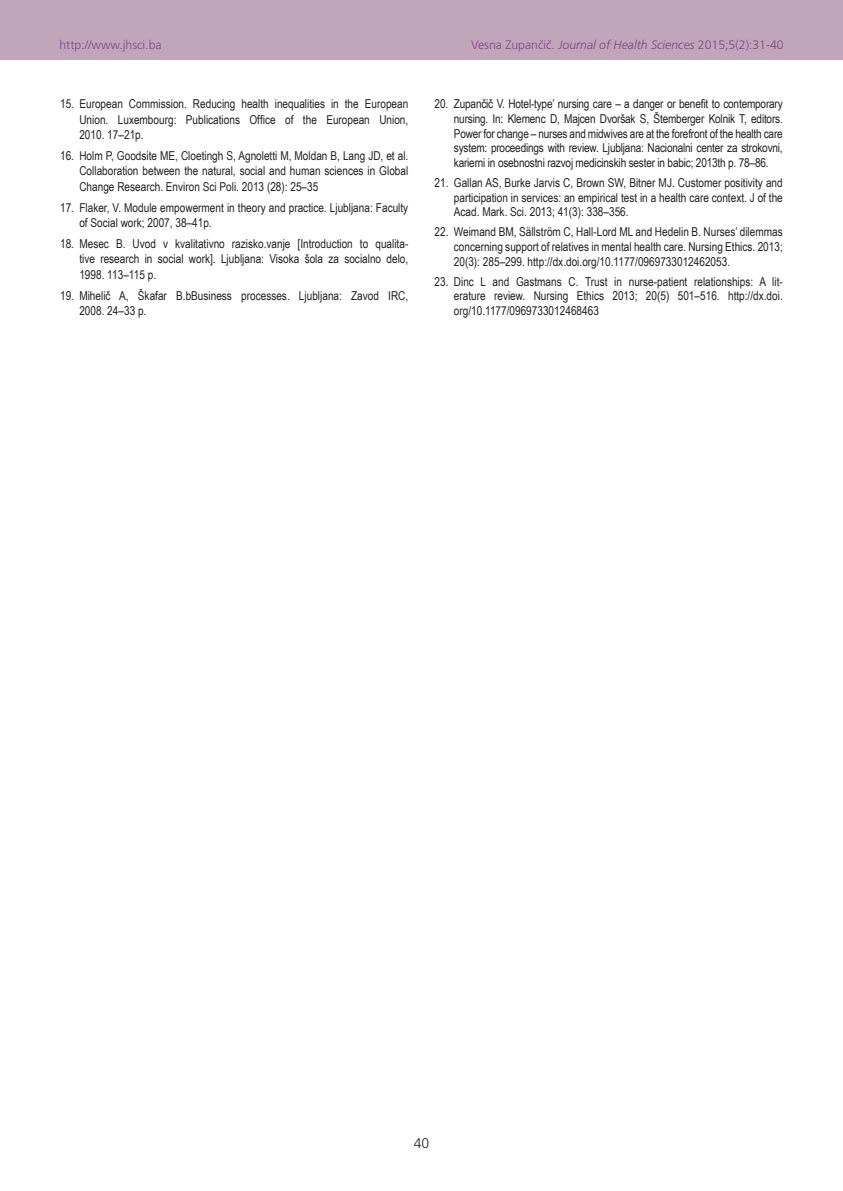
<style>
.page{position:relative;width:843px;height:1191px;background:#fff}
.page>*{position:absolute;margin:0;border:0;box-sizing:border-box;transform-origin:0 0}
.t1{font:300 14px "Frutiger CE";color:#231f20}
.REF{font:12.25px/14.7px "Arial Narrow";color:#231f20;text-align:justify}
.t2{font:300 12.25px "Frutiger CE";color:#82467e}
.s1{font-style:italic}
</style>
<div class="page">
<div style="left:0;top:0;width:843px;height:60px;background:#c0a5bb"></div>
<p class="t2" style="left:60px;top:37px;width:104px">http://www.jhsci.ba</p>
<p class="t2" style="left:471px;top:37px;width:314px">Vesna Zupančič. <span class="s1">Journal of Health Sciences</span> 2015;5(2):31-40</p>
<p class="REF" style="left:79px;top:96px;width:330px;line-height:15.6px;text-indent:-19px">15. European Commission. Reducing health inequalities in the European Union. Luxembourg: Publications Office of the European Union, 2010. 17–21p.</p>
<p class="REF" style="left:79px;top:147px;width:330px;line-height:15.4px;text-indent:-19px">16. Holm P, Goodsite ME, Cloetingh S, Agnoletti M, Moldan B, Lang JD, et al.<br>Collaboration between the natural, social and human sciences in Global Change Research. Environ Sci Poli. 2013 (28): 25–35</p>
<p class="REF" style="left:79px;top:199px;width:330px;line-height:15.4px;text-indent:-19px">17. Flaker, V. Module empowerment in theory and practice. Ljubljana: Faculty of Social work; 2007, 38–41p.</p>
<p class="REF" style="left:79px;top:235px;width:330px;line-height:15.4px;text-indent:-19px">18. Mesec B. Uvod v kvalitativno razisko.vanje [Introduction to qualita‑ tive research in social work]. Ljubljana: Visoka šola za socialno delo, 1998. 113–115 p.</p>
<p class="REF" style="left:79px;top:287px;width:330px;line-height:15.4px;text-indent:-19px">19. Mihelič A, Škafar B.bBusiness processes. Ljubljana: Zavod IRC,<br>2008. 24–33 p.</p>
<p class="REF" style="left:454px;top:96px;width:330px;text-indent:-19px">20. Zupančič V. Hotel-type’ nursing care – a danger or benefit to contemporary nursing. In: Klemenc D, Majcen Dvoršak S, Štemberger Kolnik T, editors.<br>Power for change – nurses and midwives are at the forefront of the health care system: proceedings with review. Ljubljana: Nacionalni center za strokovni, karierni in osebnostni razvoj medicinskih sester in babic; 2013th p. 78–86.</p>
<p class="REF" style="left:454px;top:175px;width:330px;text-indent:-19px">21. Gallan AS, Burke Jarvis C, Brown SW, Bitner MJ. Customer positivity and participation in services: an empirical test in a health care context. J of the Acad. Mark. Sci. 2013; 41(3): 338–356.</p>
<p class="REF" style="left:454px;top:224px;width:330px;text-indent:-19px">22. Weimand BM, Sällström C, Hall-Lord ML and Hedelin B. Nurses’ dilemmas concerning support of relatives in mental health care. Nursing Ethics. 2013; 20(3): 285–299. http://dx.doi.org/10.1177/0969733012462053.</p>
<p class="REF" style="left:454px;top:274px;width:330px;text-indent:-19px">23. Dinc L and Gastmans C. Trust in nurse-patient relationships: A lit‑ erature review. Nursing Ethics 2013; 20(5) 501–516. http://dx.doi. org/10.1177/0969733012468463</p>
<p class="t1" style="left:414px;top:1134px;width:17px">40</p>
</div>
